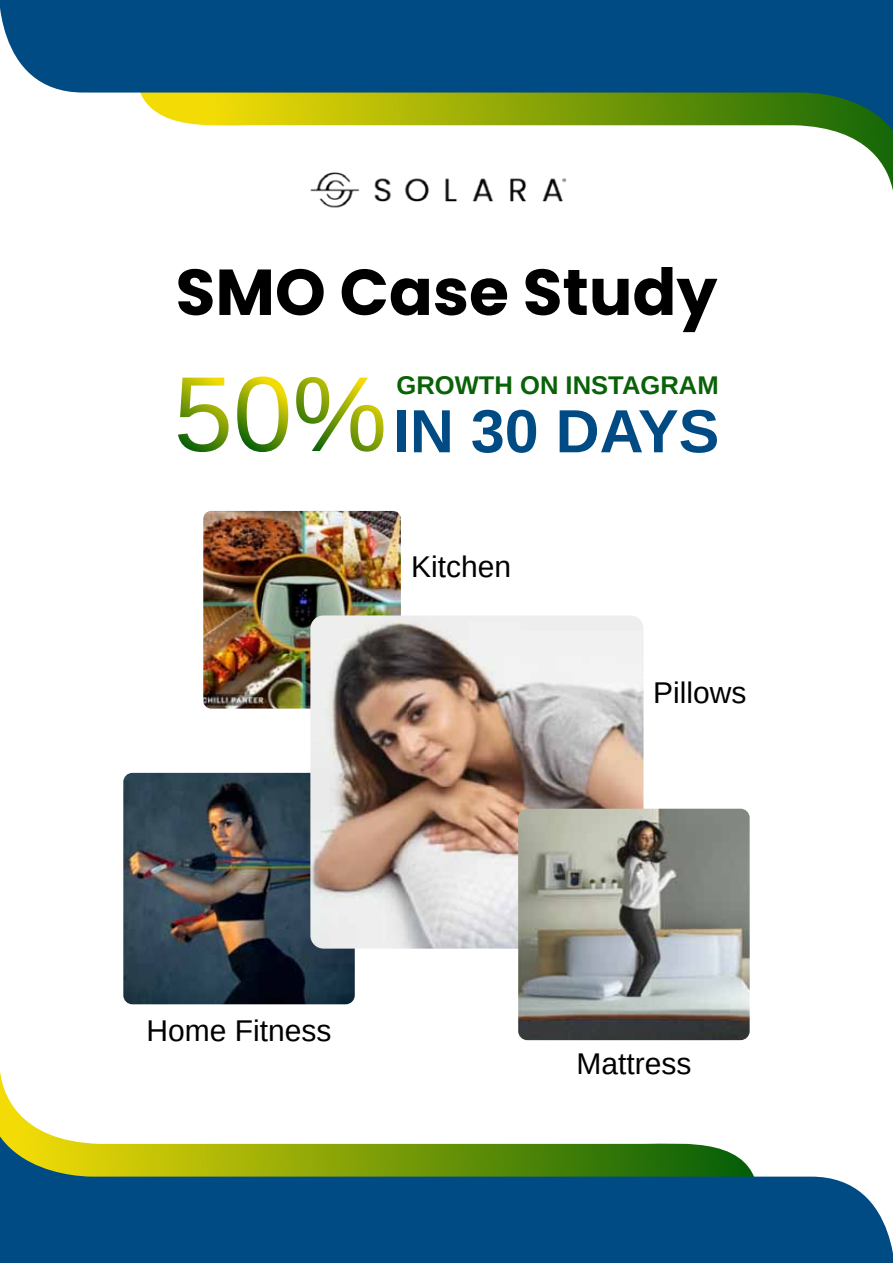
<style>
.page{position:relative;width:893px;height:1263px;background:#fff}
.page>*{position:absolute;margin:0;border:0;box-sizing:border-box;transform-origin:0 0}
.t1{font:700 64.8px "Poppins";color:#000}
.t2{font:700 60.9px "Arimo";color:#004b84}
.t3{font:30px "Arimo";color:#000}
.t4{font:700 25.65px "Arimo";color:#096108}
</style>
<div class="page">
<svg style="left:0;top:1080px;width:893px;height:183px"></svg>
<svg style="left:0;top:0;width:893px;height:189px;fill:#004b84"></svg>
<img style="left:300px;top:33px;width:293px;height:175px">
<svg style="left:178px;top:378px;width:51px;height:74px"></svg>
<svg style="left:237px;top:376px;width:51px;height:76px"></svg>
<svg style="left:296px;top:377px;width:87px;height:75px"></svg>
<img style="left:123px;top:773px;width:232px;height:231px">
<img style="left:203px;top:511px;width:198px;height:197px">
<img style="left:310px;top:615px;width:333px;height:334px">
<img style="left:518px;top:809px;width:232px;height:231px">
<h1 class="t1" style="left:176px;top:255px;width:543px">SMO Case Study</h1>
<p class="t4" style="left:396px;top:367px;width:324px">GROWTH ON INSTAGRAM</p>
<h2 class="t2" style="left:393px;top:389px;width:328px">IN 30 DAYS</h2>
<p class="t3" style="left:411px;top:547px;width:102px">Kitchen</p>
<p class="t3" style="left:653px;top:673px;width:95px">Pillows</p>
<p class="t3" style="left:146px;top:1011px;width:187px">Home Fitness</p>
<p class="t3" style="left:576px;top:1044px;width:117px">Mattress</p>
</div>
